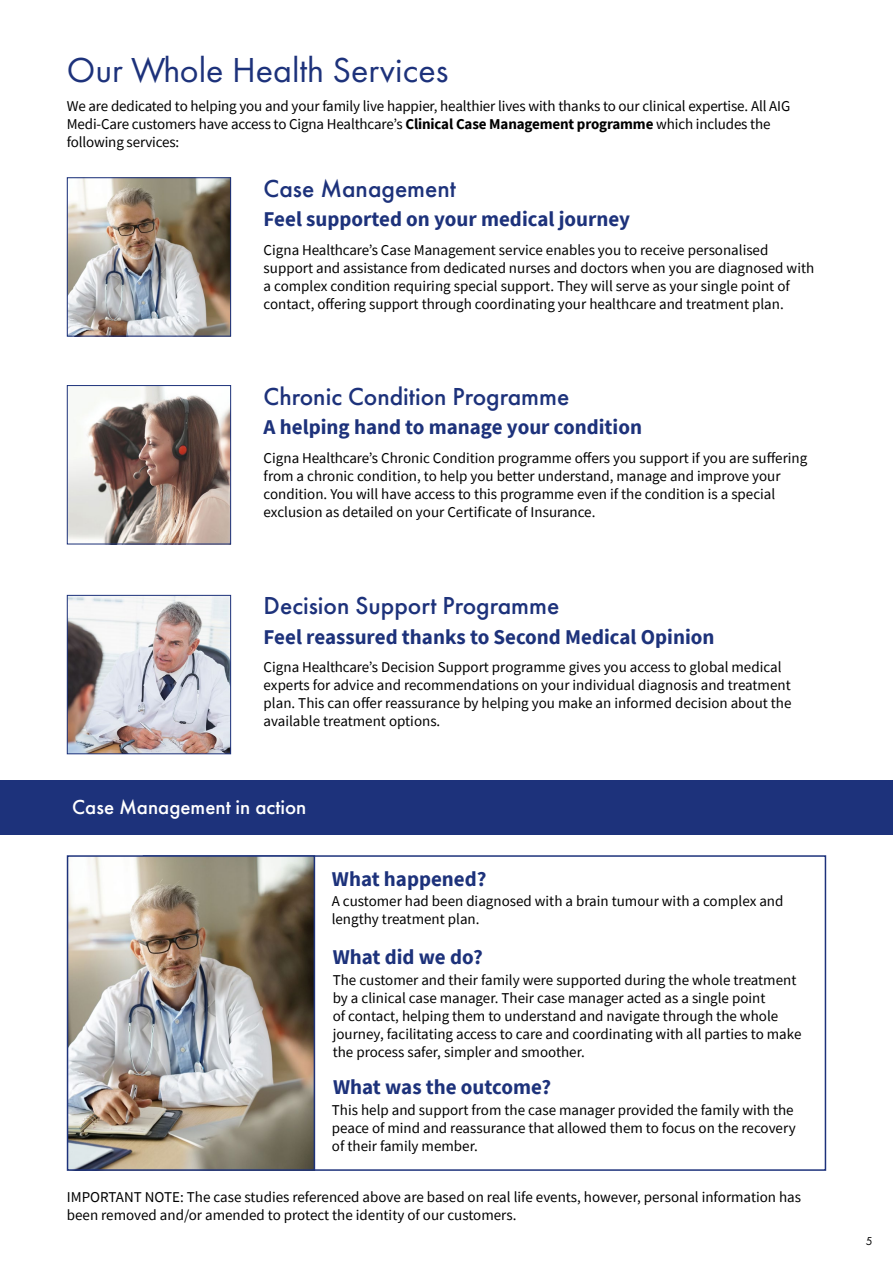
<style>
.page{position:relative;width:893px;height:1263px;background:#fff}
.page>*{position:absolute;margin:0;border:0;box-sizing:border-box;transform-origin:0 0}
.t1{font:36px "Futura PT";color:#1d327b}
.t2{font:500 25.5px "Futura PT";color:#1d327b}
.t3{font:700 21px "Source Sans Pro";color:#1d327b}
.t4{font:500 21px "Futura PT";color:#fff}
.t5{font:15px/18px "Source Sans Pro";color:#000}
.t6{font:12px "Futura PT";color:#000}
.s1{font-weight:700}
</style>
<div class="page">
<div style="left:0;top:780px;width:893px;height:55px;background:#1d327b"></div>
<div style="left:143px;top:855px;width:683px;height:316px;background:#fff;border:2px solid #1d327b"></div>
<img style="left:70px;top:858px;width:242px;height:310px">
<div style="left:67px;top:855px;width:248px;height:316px;border:2px solid #1d327b"></div>
<img style="left:69px;top:179px;width:160px;height:156px">
<div style="left:67px;top:177px;width:164px;height:160px;border:1px solid #1d327b"></div>
<img style="left:69px;top:387px;width:160px;height:155px">
<div style="left:67px;top:385px;width:164px;height:159px;border:1px solid #1d327b"></div>
<img style="left:69px;top:597px;width:160px;height:155px">
<div style="left:67px;top:595px;width:164px;height:159px;border:1px solid #1d327b"></div>
<h1 class="t1" style="left:67px;top:49px;width:383px">Our Whole Health Services</h1>
<p class="t5" style="left:67px;top:97px;width:725px">We are dedicated to helping you and your family live happier, healthier lives with thanks to our clinical expertise. All AIG<br>Medi-Care customers have access to Cigna Healthcare’s <span class="s1">Clinical Case Management programme</span> which includes the following services:</p>
<h2 class="t2" style="left:264px;top:173px;width:194px">Case Management</h2>
<h3 class="t3" style="left:264px;top:205px;width:368px">Feel supported on your medical journey</h3>
<p class="t5" style="left:264px;top:241px;width:552px">Cigna Healthcare’s Case Management service enables you to receive personalised support and assistance from dedicated nurses and doctors when you are diagnosed with a complex condition requiring special support. They will serve as your single point of contact, offering support through coordinating your healthcare and treatment plan.</p>
<h2 class="t2" style="left:264px;top:381px;width:307px">Chronic Condition Programme</h2>
<h3 class="t3" style="left:264px;top:413px;width:380px">A helping hand to manage your condition</h3>
<p class="t5" style="left:264px;top:449px;width:545px">Cigna Healthcare’s Chronic Condition programme offers you support if you are suffering from a chronic condition, to help you better understand, manage and improve your condition. You will have access to this programme even if the condition is a special exclusion as detailed on your Certificate of Insurance.</p>
<h2 class="t2" style="left:264px;top:590px;width:297px">Decision Support Programme</h2>
<h3 class="t3" style="left:264px;top:623px;width:452px">Feel reassured thanks to Second Medical Opinion</h3>
<p class="t5" style="left:264px;top:658px;width:529px">Cigna Healthcare’s Decision Support programme gives you access to global medical experts for advice and recommendations on your individual diagnosis and treatment plan. This can offer reassurance by helping you make an informed decision about the available treatment options.</p>
<h3 class="t4" style="left:72px;top:794px;width:236px">Case Management in action</h3>
<h3 class="t3" style="left:332px;top:865px;width:156px">What happened?</h3>
<p class="t5" style="left:332px;top:891px;width:453px">A customer had been diagnosed with a brain tumour with a complex and lengthy treatment plan.</p>
<h3 class="t3" style="left:333px;top:943px;width:152px">What did we do?</h3>
<p class="t5" style="left:333px;top:970px;width:470px">The customer and their family were supported during the whole treatment by a clinical case manager. Their case manager acted as a single point<br>of contact, helping them to understand and navigate through the whole journey, facilitating access to care and coordinating with all parties to make the process safer, simpler and smoother.</p>
<h3 class="t3" style="left:333px;top:1072px;width:220px">What was the outcome?</h3>
<p class="t5" style="left:332px;top:1101px;width:465px">This help and support from the case manager provided the family with the peace of mind and reassurance that allowed them to focus on the recovery of their family member.</p>
<p class="t5" style="left:67px;top:1188px;width:736px">IMPORTANT NOTE: The case studies referenced above are based on real life events, however, personal information has been removed and/or amended to protect the identity of our customers.</p>
<p class="t6" style="left:866px;top:1233px;width:8px">5</p>
</div>
